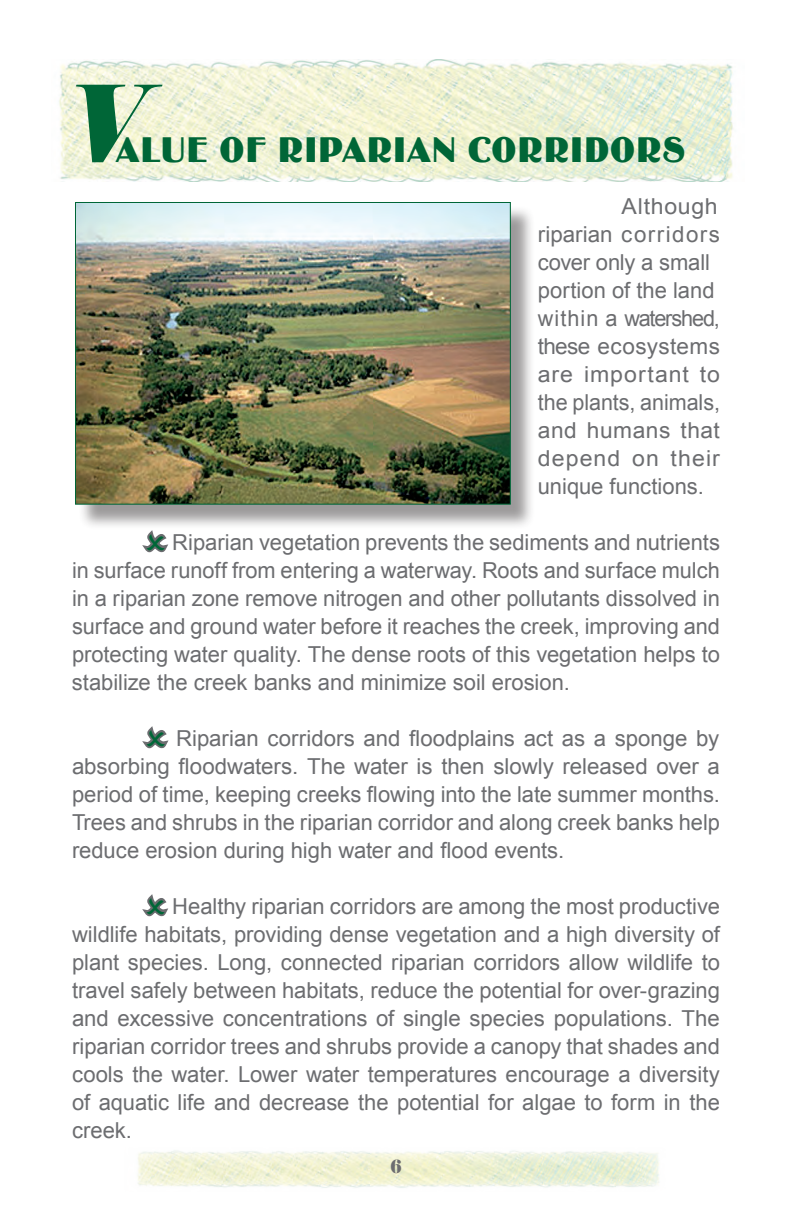
<style>
.page{position:relative;width:792px;height:1224px;background:#fff}
.page>*{position:absolute;margin:0;border:0;box-sizing:border-box;transform-origin:0 0}
.t1{font:italic 105.8px "Elephant";color:#006637}
.t2{font:36.8px "Binner D";letter-spacing:.05em;color:#006637;scale:.96 1}
.t3{font:22px/28px "Arial";color:#6c6d70;text-align:justify}
.t4{font:22px/28px "Arial";color:#6c6d70;scale:1.05 1}
.t5{font:18.4px "Elephant";color:#6c6d70;scale:.87 1}
</style>
<div class="page">
<img style="left:59px;top:60px;width:674px;height:121px">
<div style="left:78px;top:205px;width:458px;height:325px;background:#231f20;opacity:.45"></div>
<img style="left:75px;top:202px;width:436px;height:303px">
<img style="left:137px;top:1150px;width:522px;height:38px">
<svg style="left:138px;top:526px;width:34px;height:27px"></svg>
<svg style="left:142px;top:726px;width:27px;height:23px"></svg>
<svg style="left:142px;top:894px;width:27px;height:23px"></svg>
<h1 class="t1" style="left:58px;top:58px;width:117px">V</h1>
<h2 class="t2" style="left:116px;top:129px;width:594px">ALUE OF RIPARIAN CORRIDORS</h2>
<p class="t4" style="left:538px;top:193px;width:175px;text-indent:84px">Although riparian corridors cover only a small portion of the land within a watershed, these ecosystems are important to the plants, animals, and humans that depend on their unique functions.</p>
<p class="t3" style="left:72px;top:529px;width:650px;text-indent:100px">Riparian vegetation prevents the sediments and nutrients in surface runoff from entering a waterway. Roots and surface mulch in a riparian zone remove nitrogen and other pollutants dissolved in surface and ground water before it reaches the creek, improving and protecting water quality. The dense roots of this vegetation helps to stabilize the creek banks and minimize soil erosion.</p>
<p class="t3" style="left:72px;top:725px;width:650px;text-indent:104px">Riparian corridors and floodplains act as a sponge by absorbing floodwaters. The water is then slowly released over a period of time, keeping creeks flowing into the late summer months.<br>Trees and shrubs in the riparian corridor and along creek banks help reduce erosion during high water and flood events.</p>
<p class="t3" style="left:72px;top:893px;width:649px;text-indent:100px">Healthy riparian corridors are among the most productive wildlife habitats, providing dense vegetation and a high diversity of plant species. Long, connected riparian corridors allow wildlife to travel safely between habitats, reduce the potential for over-grazing and excessive concentrations of single species populations. The riparian corridor trees and shrubs provide a canopy that shades and cools the water. Lower water temperatures encourage a diversity of aquatic life and decrease the potential for algae to form in the creek.</p>
<p class="t5" style="left:390px;top:1155px;width:15px">6</p>
</div>
